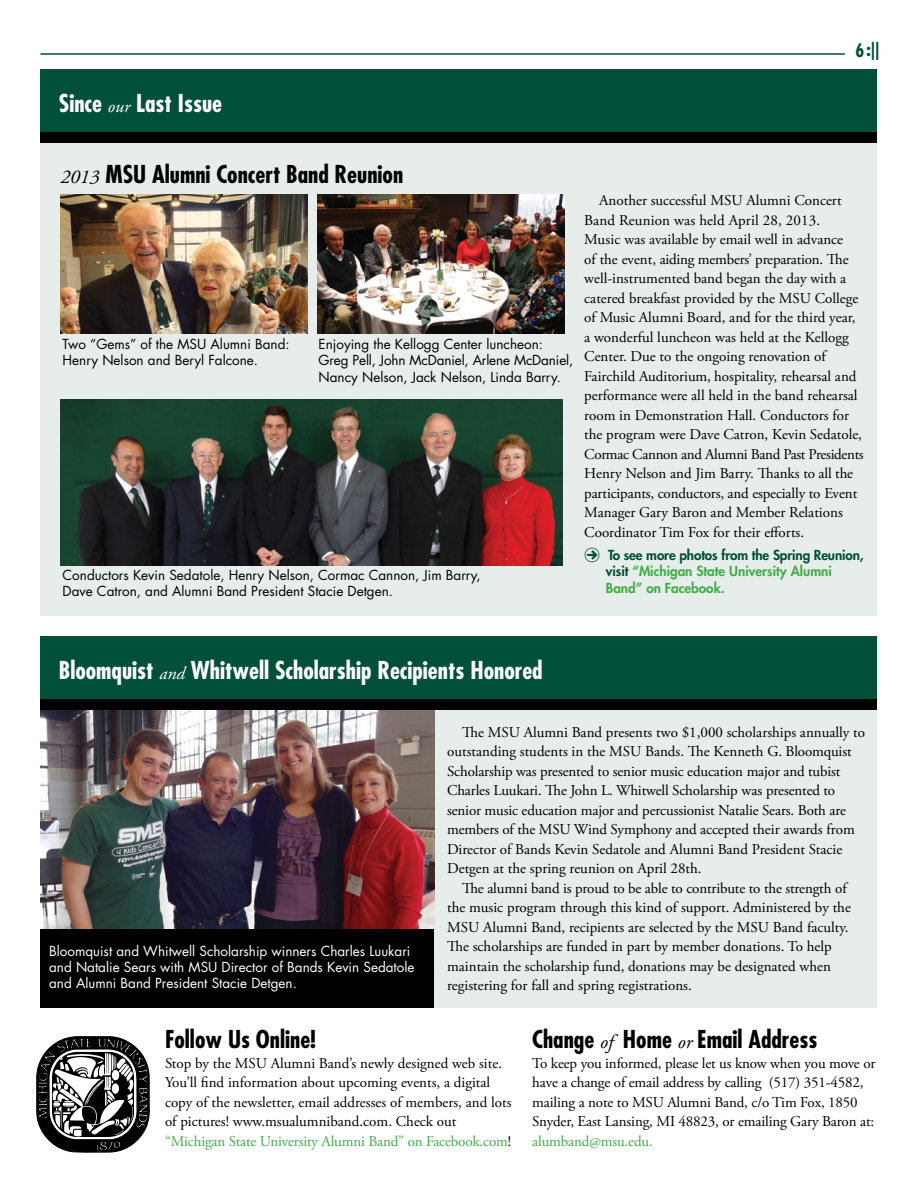
<style>
.page{position:relative;width:918px;height:1188px;background:#fff}
.page>*{position:absolute;margin:0;border:0;box-sizing:border-box;transform-origin:0 0}
.t1{font:700 condensed 24px "Futura";color:#000}
.t2{font:700 condensed 24px "Futura";color:#fff}
.t3{font:700 condensed 18px "Futura";color:#004f39}
.t4{font:15px/19.5px "Adobe Garamond Pro";color:#000}
.t5{font:15px "Adobe Garamond Pro";letter-spacing:-.01em;color:#41ad49}
.t6{font:13.5px/16.2px "Futura Std";color:#000}
.t7{font:13.5px/16.2px "Futura Std";color:#fff}
.t8{font:800 13.5px/16.2px "Futura Std";color:#41ad49}
.s1{font-family:"Adobe Garamond Pro";font-weight:400;font-style:italic;font-stretch:normal;font-size:18px}
.s2{font-family:"Adobe Garamond Pro";font-weight:400;font-style:italic;font-stretch:normal;font-size:19.5px}
.s3{color:#004f39}
.s4{color:#41ad49}
</style>
<div class="page">
<div style="left:40px;top:140px;width:838px;height:476px;background:#e6edeb"></div>
<div style="left:40px;top:696px;width:838px;height:312px;background:#e6edeb"></div>
<div style="left:40px;top:80px;width:838px;height:63px;background:#000"></div>
<div style="left:40px;top:69px;width:838px;height:63px;background:#004f39"></div>
<svg style="left:37px;top:1036px;width:112px;height:116px"></svg>
<img style="left:60px;top:194px;width:248px;height:140px">
<img style="left:60px;top:399px;width:503px;height:167px">
<img style="left:318px;top:194px;width:247px;height:140px">
<hr style="left:40px;top:53px;width:805px;height:2px;background:#004f39">
<img style="left:40px;top:710px;width:394px;height:219px">
<div style="left:40px;top:647px;width:838px;height:63px;background:#000"></div>
<div style="left:40px;top:929px;width:394px;height:78px;background:#000"></div>
<div style="left:40px;top:636px;width:838px;height:63px;background:#004f39"></div>
<h1 class="t2" style="left:59px;top:88px;width:165px">Since <span class="s1">our</span> Last Issue</h1>
<p class="t3" style="left:855px;top:38px;width:26px">6 :||</p>
<h1 class="t1" style="left:60px;top:159px;width:344px"><span class="s2">2013</span> MSU Alumni Concert Band Reunion</h1>
<p class="t6" style="left:63px;top:336px;width:229px">Two “Gems” of the MSU Alumni Band:<br>Henry Nelson and Beryl Falcone.</p>
<p class="t6" style="left:319px;top:336px;width:256px">Enjoying the Kellogg Center luncheon:<br>Greg Pell, John McDaniel, Arlene McDaniel,<br>Nancy Nelson, Jack Nelson, Linda Barry.</p>
<p class="t6" style="left:63px;top:567px;width:420px">Conductors Kevin Sedatole, Henry Nelson, Cormac Cannon, Jim Barry,<br>Dave Catron, and Alumni Band President Stacie Detgen.</p>
<p class="t4" style="left:584px;top:191px;width:281px;text-indent:15px">Another successful MSU Alumni Concert Band Reunion was held April 28, 2013.<br>Music was available by email well in advance<br>of the event, aiding members’ preparation. The well-instrumented band began the day with a catered breakfast provided by the MSU College of Music Alumni Board, and for the third year, a wonderful luncheon was held at the Kellogg Center. Due to the ongoing renovation of Fairchild Auditorium, hospitality, rehearsal and performance were all held in the band rehearsal room in Demonstration Hall. Conductors for the program were Dave Catron, Kevin Sedatole, Cormac Cannon and Alumni Band Past Presidents Henry Nelson and Jim Barry. Thanks to all the participants, conductors, and especially to Event Manager Gary Baron and Member Relations Coordinator Tim Fox for their efforts.</p>
<p class="t8" style="left:606px;top:547px;width:259px"><span class="s3">To see more photos from the Spring Reunion, visit</span> “Michigan State University Alumni<br>Band” on Facebook.</p>
<h1 class="t2" style="left:59px;top:655px;width:485px">Bloomquist <span class="s1">and</span> Whitwell Scholarship Recipients Honored</h1>
<p class="t7" style="left:49px;top:943px;width:367px">Bloomquist and Whitwell Scholarship winners Charles Luukari and Natalie Sears with MSU Director of Bands Kevin Sedatole and Alumni Band President Stacie Detgen.</p>
<p class="t4" style="left:447px;top:723px;width:420px;text-indent:15px">The MSU Alumni Band presents two $1,000 scholarships annually to outstanding students in the MSU Bands. The Kenneth G. Bloomquist Scholarship was presented to senior music education major and tubist Charles Luukari. The John L. Whitwell Scholarship was presented to senior music education major and percussionist Natalie Sears. Both are members of the MSU Wind Symphony and accepted their awards from Director of Bands Kevin Sedatole and Alumni Band President Stacie Detgen at the spring reunion on April 28th.</p>
<p class="t4" style="left:447px;top:879px;width:405px;text-indent:15px">The alumni band is proud to be able to contribute to the strength of the music program through this kind of support. Administered by the MSU Alumni Band, recipients are selected by the MSU Band faculty.<br>The scholarships are funded in part by member donations. To help maintain the scholarship fund, donations may be designated when registering for fall and spring registrations.</p>
<h1 class="t1" style="left:165px;top:1025px;width:153px">Follow Us Online!</h1>
<p class="t4" style="left:165px;top:1054px;width:348px">Stop by the MSU Alumni Band’s newly designed web site.<br>You’ll find information about upcoming events, a digital copy of the newsletter, email addresses of members, and lots of pictures! www.msualumniband.com. Check out <span class="s4">“Michigan State University Alumni Band” on Facebook.com</span>!</p>
<h1 class="t1" style="left:532px;top:1025px;width:287px">Change <span class="s2">of</span> Home <span class="s2">or</span> Email Address</h1>
<p class="t4" style="left:532px;top:1054px;width:345px">To keep you informed, please let us know when you move or have a change of email address by calling (517) 351-4582, mailing a note to MSU Alumni Band, c/o Tim Fox, 1850<br>Snyder, East Lansing, MI 48823, or emailing Gary Baron at:</p>
<p class="t5" style="left:532px;top:1132px;width:122px">alumband@msu.edu.</p>
</div>
